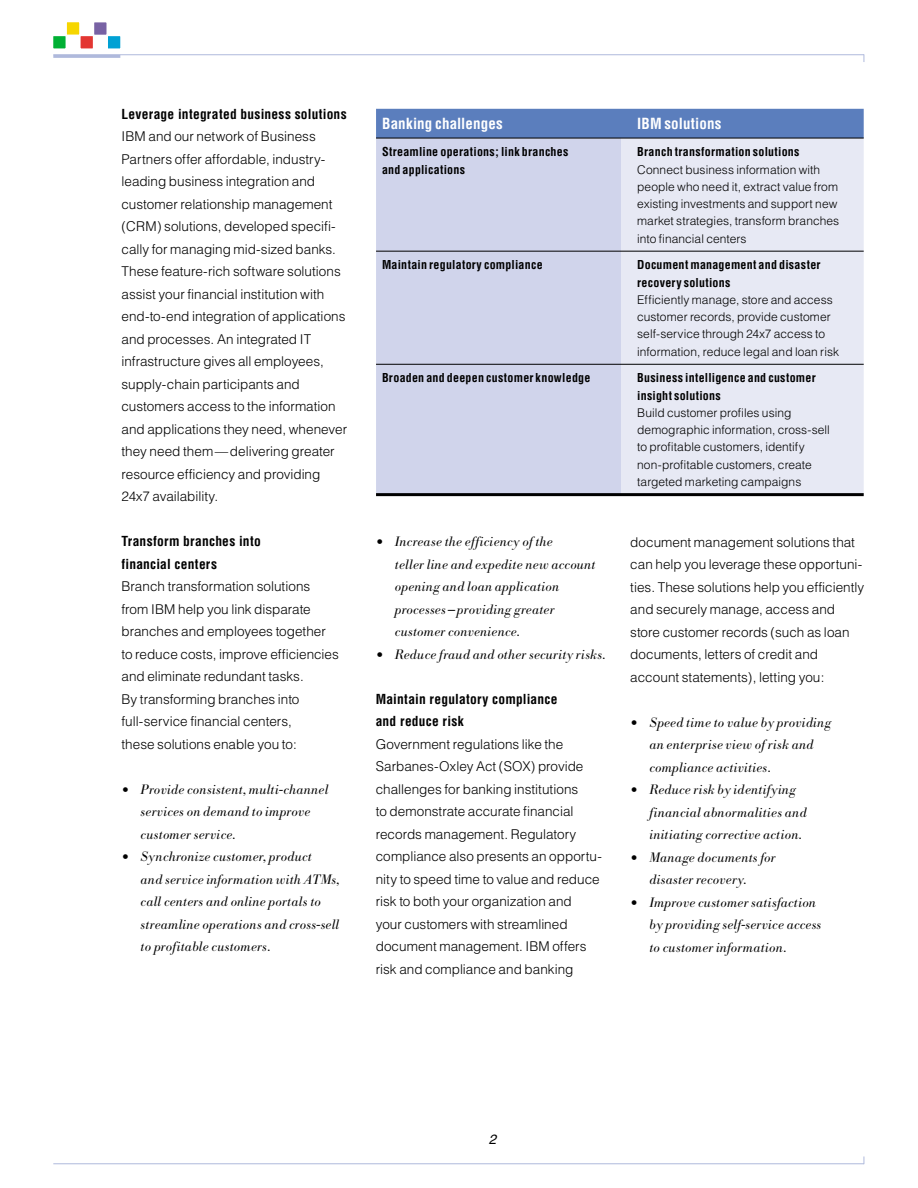
<style>
.page{position:relative;width:918px;height:1188px;background:#fff}
.page>*{position:absolute;margin:0;border:0;box-sizing:border-box;transform-origin:0 0}
.DS_Tbl_Chart_Sub_HD__Helv_Bold_Cond_8_11{font:700 condensed 15px "Helvetica";letter-spacing:.01em;color:#fff}
.DS_Body__Helv_Light_9_15{font:300 13.5px/22.5px "Helvetica";color:#000}
.DS_Bodoni_Bullet_Text__Bodoni_Light_Oblq{font:italic 13.5px/22.5px "IBM Bodoni BE Light";letter-spacing:.02em;color:#000}
.DS_Body_-_Sub_Heading___Helv_Bold_Cond_9{font:700 condensed 13.5px/22.5px "Helvetica";letter-spacing:.015em;color:#000}
.DS_Bodoni_Bullet_Text_-_Last_Line__Bodon{font:italic 13.5px/22.5px "IBM Bodoni BE Light";letter-spacing:.02em;color:#000}
.DS_Body__Helv_Light_9_15-2{font:italic 13.5px "Helvetica";color:#000}
.DS_Tbl_Chart_Text__Helv_Light_8_11_5{font:300 12px/17.2px "Helvetica";letter-spacing:.005em;color:#000}
.DS_Tbl_Chart_Sub_HD__Helv_Bold_Cond_8_11-2{font:300 12px/17.2px "Helvetica";letter-spacing:.005em;color:#000}
.DS_Tbl_Chart_Sub_HD__Helv_Bold_Cond_8_11-3{font:700 condensed 12px/17.2px "Helvetica";letter-spacing:.02em;color:#000}
.s1{font-size:21px}
.s2{font-weight:700;font-stretch:condensed}
</style>
<div class="page">
<div style="left:66px;top:22px;width:14px;height:13px;background:#f6d600"></div>
<div style="left:66px;top:21px;width:15px;height:15px;border:1px solid #fff"></div>
<div style="left:53px;top:35px;width:13px;height:14px;background:#00b034"></div>
<div style="left:52px;top:35px;width:15px;height:15px;border:1px solid #fff"></div>
<div style="left:80px;top:35px;width:14px;height:14px;background:#e33632"></div>
<div style="left:79px;top:35px;width:15px;height:15px;border:1px solid #fff"></div>
<div style="left:94px;top:22px;width:13px;height:13px;background:#7862a4"></div>
<div style="left:93px;top:21px;width:15px;height:15px;border:1px solid #fff"></div>
<div style="left:107px;top:35px;width:14px;height:14px;background:#00a1d4"></div>
<div style="left:107px;top:35px;width:15px;height:15px;border:1px solid #fff"></div>
<hr style="left:53px;top:54px;width:811px;height:1px;background:#afb9dc">
<hr style="left:53px;top:55px;width:67px;height:3px;background:#afb9dc">
<hr style="left:53px;top:1163px;width:811px;height:1px;background:#afb9dc">
<div style="left:376px;top:109px;width:488px;height:29px;background:#5b7ebd"></div>
<div style="left:376px;top:139px;width:245px;height:354px;background:#d0d4eb"></div>
<div style="left:621px;top:139px;width:243px;height:354px;background:#e7e9f4"></div>
<hr style="left:376px;top:138px;width:245px;height:1px;background:#000">
<hr style="left:621px;top:138px;width:243px;height:1px;background:#000">
<hr style="left:376px;top:251px;width:245px;height:1px;background:#000">
<hr style="left:621px;top:251px;width:243px;height:1px;background:#000">
<hr style="left:376px;top:364px;width:245px;height:1px;background:#000">
<hr style="left:621px;top:364px;width:243px;height:1px;background:#000">
<hr style="left:376px;top:493px;width:245px;height:3px;background:#000">
<hr style="left:621px;top:493px;width:243px;height:3px;background:#000">
<p class="DS_Body_-_Sub_Heading___Helv_Bold_Cond_9" style="left:121px;top:103px;width:227px">Leverage integrated business solutions</p>
<p class="DS_Body__Helv_Light_9_15" style="left:121px;top:125px;width:227px">IBM and our network of Business Partners offer affordable, industry&shy;leading business integration and customer relationship management (CRM) solutions, developed specifi&shy;cally for managing mid-sized banks.<br>These feature-rich software solutions assist your financial institution with end-to-end integration of applications and processes. An integrated IT infrastructure gives all employees, supply-chain participants and customers access to the information and applications they need, whenever they need them—delivering greater resource efficiency and providing 24x7 availability.</p>
<p class="DS_Body_-_Sub_Heading___Helv_Bold_Cond_9" style="left:121px;top:530px;width:141px">Transform branches into financial centers</p>
<p class="DS_Body__Helv_Light_9_15" style="left:121px;top:575px;width:219px">Branch transformation solutions from IBM help you link disparate branches and employees together to reduce costs, improve efficiencies and eliminate redundant tasks.<br>By transforming branches into full-service financial centers,<br>these solutions enable you to:</p>
<p class="DS_Bodoni_Bullet_Text__Bodoni_Light_Oblq" style="left:141px;top:778px;width:189px;text-indent:-19px"><span class="s1">•</span> Provide consistent, multi-channel services on demand to improve customer service.</p>
<p class="DS_Bodoni_Bullet_Text__Bodoni_Light_Oblq" style="left:141px;top:846px;width:201px;text-indent:-19px"><span class="s1">•</span> Synchronize customer, product<br>and service information with ATMs, call centers and online portals to streamline operations and cross-sell to profitable customers.</p>
<p class="DS_Tbl_Chart_Sub_HD__Helv_Bold_Cond_8_11" style="left:382px;top:115px;width:122px">Banking challenges</p>
<p class="DS_Tbl_Chart_Sub_HD__Helv_Bold_Cond_8_11" style="left:637px;top:115px;width:86px">IBM solutions</p>
<p class="DS_Tbl_Chart_Sub_HD__Helv_Bold_Cond_8_11-3" style="left:382px;top:143px;width:188px">Streamline operations; link branches and applications</p>
<p class="DS_Tbl_Chart_Sub_HD__Helv_Bold_Cond_8_11-3" style="left:637px;top:143px;width:164px">Branch transformation solutions</p>
<p class="DS_Tbl_Chart_Text__Helv_Light_8_11_5" style="left:637px;top:161px;width:204px">Connect business information with people who need it, extract value from existing investments and support new market strategies, transform branches into financial centers</p>
<p class="DS_Tbl_Chart_Sub_HD__Helv_Bold_Cond_8_11-3" style="left:382px;top:256px;width:162px">Maintain regulatory compliance</p>
<p class="DS_Tbl_Chart_Sub_HD__Helv_Bold_Cond_8_11-3" style="left:637px;top:256px;width:185px">Document management and disaster recovery solutions</p>
<p class="DS_Tbl_Chart_Text__Helv_Light_8_11_5" style="left:637px;top:291px;width:203px">Efficiently manage, store and access customer records, provide customer self-service through 24x7 access to information, reduce legal and loan risk</p>
<p class="DS_Tbl_Chart_Sub_HD__Helv_Bold_Cond_8_11-3" style="left:382px;top:369px;width:210px">Broaden and deepen customer knowledge</p>
<p class="DS_Tbl_Chart_Sub_HD__Helv_Bold_Cond_8_11-2" style="left:637px;top:369px;width:194px"><span class="s2">Business intelligence and customer insight solutions<br></span>Build customer profiles using demographic information, cross-sell to profitable customers, identify non-profitable customers, create targeted marketing campaigns</p>
<p class="DS_Bodoni_Bullet_Text__Bodoni_Light_Oblq" style="left:395px;top:531px;width:202px;text-indent:-19px"><span class="s1">•</span> Increase the efficiency of the<br>teller line and expedite new account opening and loan application processes—providing greater customer convenience.</p>
<p class="DS_Bodoni_Bullet_Text_-_Last_Line__Bodon" style="left:376px;top:643px;width:231px"><span class="s1">•</span> Reduce fraud and other security risks.</p>
<p class="DS_Body_-_Sub_Heading___Helv_Bold_Cond_9" style="left:376px;top:688px;width:183px">Maintain regulatory compliance and reduce risk</p>
<p class="DS_Body__Helv_Light_9_15" style="left:376px;top:733px;width:228px">Government regulations like the Sarbanes-Oxley Act (SOX) provide challenges for banking institutions<br>to demonstrate accurate financial records management. Regulatory compliance also presents an opportu&shy;nity to speed time to value and reduce risk to both your organization and<br>your customers with streamlined document management. IBM offers risk and compliance and banking</p>
<p class="DS_Body__Helv_Light_9_15" style="left:630px;top:531px;width:235px">document management solutions that can help you leverage these opportuni&shy;ties. These solutions help you efficiently and securely manage, access and store customer records (such as loan documents, letters of credit and account statements), letting you:</p>
<p class="DS_Bodoni_Bullet_Text__Bodoni_Light_Oblq" style="left:649px;top:711px;width:183px;text-indent:-19px"><span class="s1">•</span> Speed time to value by providing an enterprise view of risk and compliance activities.</p>
<p class="DS_Bodoni_Bullet_Text__Bodoni_Light_Oblq" style="left:649px;top:779px;width:159px;text-indent:-19px"><span class="s1">•</span> Reduce risk by identifying financial abnormalities and initiating corrective action.</p>
<p class="DS_Bodoni_Bullet_Text__Bodoni_Light_Oblq" style="left:649px;top:846px;width:128px;text-indent:-19px"><span class="s1">•</span> Manage documents for disaster recovery.</p>
<p class="DS_Bodoni_Bullet_Text_-_Last_Line__Bodon" style="left:649px;top:891px;width:173px;text-indent:-19px"><span class="s1">•</span> Improve customer satisfaction by providing self-service access to customer information.</p>
<p class="DS_Body__Helv_Light_9_15-2" style="left:489px;top:1132px;width:9px">2</p>
</div>
